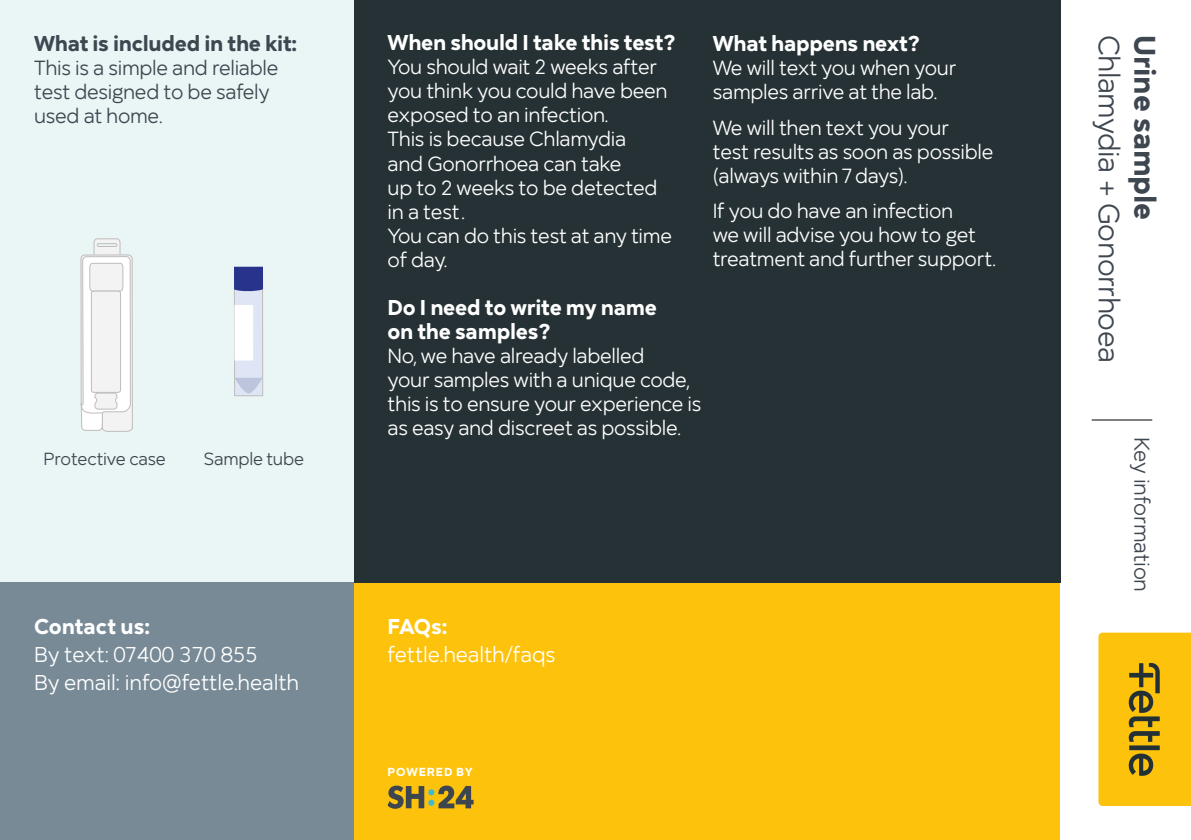
<style>
.page{position:relative;width:1191px;height:840px;background:#fff}
.page>*{position:absolute;margin:0;border:0;box-sizing:border-box;transform-origin:0 0}
.t1{font:700 30.6px "Mirai";color:#3e4650}
.t2{font:30px "Mirai";letter-spacing:-.015em;color:#3e4650}
.t3{font:700 22px/24px "Mirai";letter-spacing:-.01em;color:#fff}
.t4{font:22px/28px "Mirai";color:#fff}
.t5{font:700 22px "Mirai";letter-spacing:-.015em;color:#3e4650}
.t6{font:22px "Mirai";letter-spacing:-.005em;color:#3e4650}
.t7{font:21px/24px "Mirai";letter-spacing:-.015em;color:#fff}
.t8{font:21px/24px "Mirai";letter-spacing:-.015em;color:#3e4650}
.t9{font:18px "Mirai";letter-spacing:-.01em;color:#3e4650}
.t10{font:700 12px "Mirai";letter-spacing:.08em;color:#fff}
</style>
<div class="page">
<div style="left:0;top:0;width:353px;height:582px;background:#eaf5f6"></div>
<hr style="left:1091px;top:419px;width:61px;height:1px;background:#000">
<svg style="left:80px;top:238px;width:53px;height:193px"></svg>
<div style="left:234px;top:287px;width:29px;height:108px;background:#dee6f6"></div>
<div style="left:234px;top:287px;width:29px;height:108px;border:1px solid #bfbdbb"></div>
<svg style="left:234px;top:377px;width:29px;height:16px"></svg>
<svg style="left:234px;top:266px;width:29px;height:26px"></svg>
<div style="left:234px;top:305px;width:19px;height:55px;background:#fff"></div>
<div style="left:353px;top:582px;width:707px;height:257px;background:#fdc20b"></div>
<div style="left:0;top:582px;width:353px;height:257px;background:#778a96"></div>
<div style="left:353px;top:0;width:707px;height:582px;background:#253134"></div>
<svg style="left:1098px;top:632px;width:93px;height:173px"></svg>
<svg style="left:387px;top:785px;width:86px;height:23px"></svg>
<p class="t5" style="left:34px;top:26px;width:264px">What is included in the kit:</p>
<p class="t8" style="left:34px;top:54px;width:246px">This is a simple and reliable test designed to be safely used at home.</p>
<p class="t9" style="left:44px;top:445px;width:124px">Protective case</p>
<p class="t9" style="left:204px;top:445px;width:102px">Sample tube</p>
<p class="t3" style="left:34px;top:611px;width:117px">Contact us:</p>
<p class="t4" style="left:34px;top:638px;width:267px">By text: 07400 370 855<br>By email: info@fettle.health</p>
<p class="t3" style="left:387px;top:28px;width:289px">When should I take this test?</p>
<p class="t7" style="left:387px;top:53px;width:286px">You should wait 2 weeks after you think you could have been exposed to an infection.<br>This is because Chlamydia<br>and Gonorrhoea can take<br>up to 2 weeks to be detected in a test.<br>You can do this test at any time of day.</p>
<p class="t3" style="left:387px;top:292px;width:271px">Do I need to write my name on the samples?</p>
<p class="t7" style="left:387px;top:341px;width:315px">No, we have already labelled<br>your samples with a unique code, this is to ensure your experience is as easy and discreet as possible.</p>
<p class="t3" style="left:712px;top:29px;width:209px">What happens next?</p>
<p class="t7" style="left:712px;top:54px;width:245px">We will text you when your samples arrive at the lab.</p>
<p class="t7" style="left:712px;top:113px;width:282px">We will then text you your<br>test results as soon as possible (always within 7 days).</p>
<p class="t7" style="left:712px;top:197px;width:284px">If you do have an infection<br>we will advise you how to get treatment and further support.</p>
<p class="t3" style="left:387px;top:611px;width:61px">FAQs:</p>
<p class="t4" style="left:387px;top:638px;width:170px">fettle.health/faqs</p>
<p class="t10" style="left:387px;top:762px;width:87px">POWERED BY</p>
<h2 class="t2" style="left:1131px;top:35px;width:329px;rotate:90deg">Chlamydia + Gonorrhoea</h2>
<h1 class="t1" style="left:1169px;top:35px;width:187px;rotate:90deg">Urine sample</h1>
<p class="t6" style="left:1158px;top:437px;width:156px;rotate:90deg">Key information</p>
</div>
